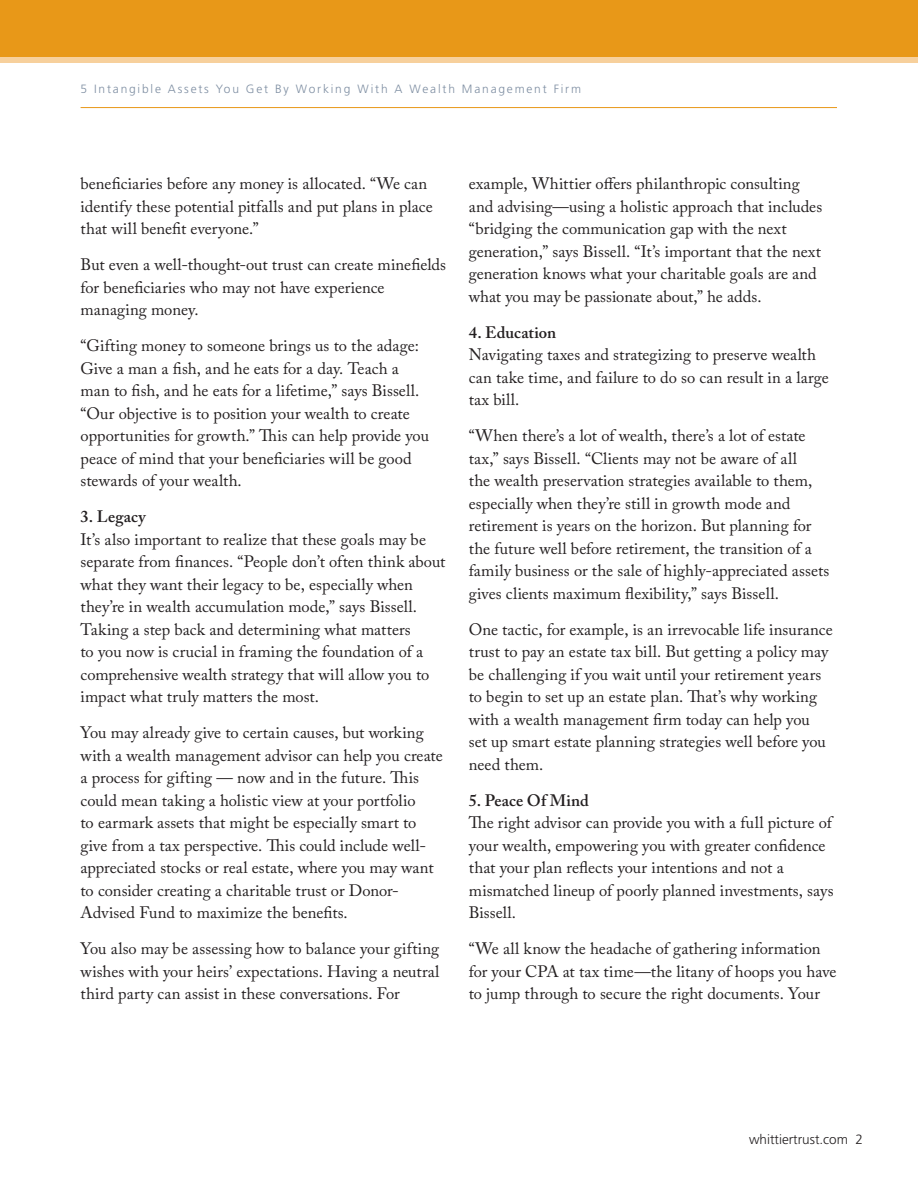
<style>
.page{position:relative;width:918px;height:1188px;background:#fff}
.page>*{position:absolute;margin:0;border:0;box-sizing:border-box;transform-origin:0 0}
.Body_Copy{font:16.5px/22.5px "Adobe Caslon Pro";color:#231f20}
.t1{font:300 13.5px "Frutiger LT Pro";color:#231f20}
.Headers{font:300 12px "Frutiger LT Pro";letter-spacing:.15em;color:#7e8ea2}
.s1{font-weight:600}
</style>
<div class="page">
<div style="left:0;top:0;width:918px;height:63px;background:#e89818"></div>
<div style="left:0;top:57px;width:918px;height:6px;background:#f7d09c"></div>
<hr style="left:81px;top:107px;width:756px;height:1px;background:#e89818">
<p class="Headers" style="left:81px;top:82px;width:502px">5 Intangible Assets You Get By Working With A Wealth Management Firm</p>
<p class="Body_Copy" style="left:81px;top:172px;width:354px">beneficiaries before any money is allocated. “We can identify these potential pitfalls and put plans in place that will benefit everyone.”</p>
<p class="Body_Copy" style="left:81px;top:253px;width:367px">But even a well-thought-out trust can create minefields for beneficiaries who may not have experience managing money.</p>
<p class="Body_Copy" style="left:81px;top:334px;width:350px">“Gifting money to someone brings us to the adage:<br>Give a man a fish, and he eats for a day. Teach a man to fish, and he eats for a lifetime,” says Bissell. “Our objective is to position your wealth to create opportunities for growth.” This can help provide you peace of mind that your beneficiaries will be good stewards of your wealth.</p>
<p class="Body_Copy" style="left:81px;top:505px;width:366px"><span class="s1">3. Legacy<br></span>It’s also important to realize that these goals may be separate from finances. “People don’t often think about what they want their legacy to be, especially when they’re in wealth accumulation mode,” says Bissell.<br>Taking a step back and determining what matters<br>to you now is crucial in framing the foundation of a comprehensive wealth strategy that will allow you to impact what truly matters the most.</p>
<p class="Body_Copy" style="left:81px;top:721px;width:364px">You may already give to certain causes, but working with a wealth management advisor can help you create a process for gifting — now and in the future. This could mean taking a holistic view at your portfolio<br>to earmark assets that might be especially smart to give from a tax perspective. This could include well&shy;appreciated stocks or real estate, where you may want to consider creating a charitable trust or Donor-Advised Fund to maximize the benefits.</p>
<p class="Body_Copy" style="left:81px;top:937px;width:360px;text-align:justify">You also may be assessing how to balance your gifting wishes with your heirs’ expectations. Having a neutral third party can assist in these conversations. For</p>
<p class="Body_Copy" style="left:469px;top:172px;width:355px">example, Whittier offers philanthropic consulting and advising—using a holistic approach that includes “bridging the communication gap with the next generation,” says Bissell. “It’s important that the next generation knows what your charitable goals are and what you may be passionate about,” he adds.</p>
<p class="Body_Copy" style="left:469px;top:321px;width:362px"><span class="s1">4. Education<br></span>Navigating taxes and strategizing to preserve wealth can take time, and failure to do so can result in a large tax bill.</p>
<p class="Body_Copy" style="left:469px;top:424px;width:362px">“When there’s a lot of wealth, there’s a lot of estate tax,” says Bissell. “Clients may not be aware of all<br>the wealth preservation strategies available to them, especially when they’re still in growth mode and retirement is years on the horizon. But planning for the future well before retirement, the transition of a family business or the sale of highly-appreciated assets gives clients maximum flexibility,” says Bissell.</p>
<p class="Body_Copy" style="left:469px;top:618px;width:365px">One tactic, for example, is an irrevocable life insurance trust to pay an estate tax bill. But getting a policy may be challenging if you wait until your retirement years to begin to set up an estate plan. That’s why working with a wealth management firm today can help you<br>set up smart estate planning strategies well before you need them.</p>
<p class="Body_Copy" style="left:469px;top:789px;width:366px"><span class="s1">5. Peace Of Mind<br></span>The right advisor can provide you with a full picture of your wealth, empowering you with greater confidence that your plan reflects your intentions and not a mismatched lineup of poorly planned investments, says Bissell.</p>
<p class="Body_Copy" style="left:469px;top:937px;width:369px">“We all know the headache of gathering information for your CPA at tax time—the litany of hoops you have to jump through to secure the right documents. Your</p>
<p class="t1" style="left:749px;top:1132px;width:115px">whittiertrust.com 2</p>
</div>
